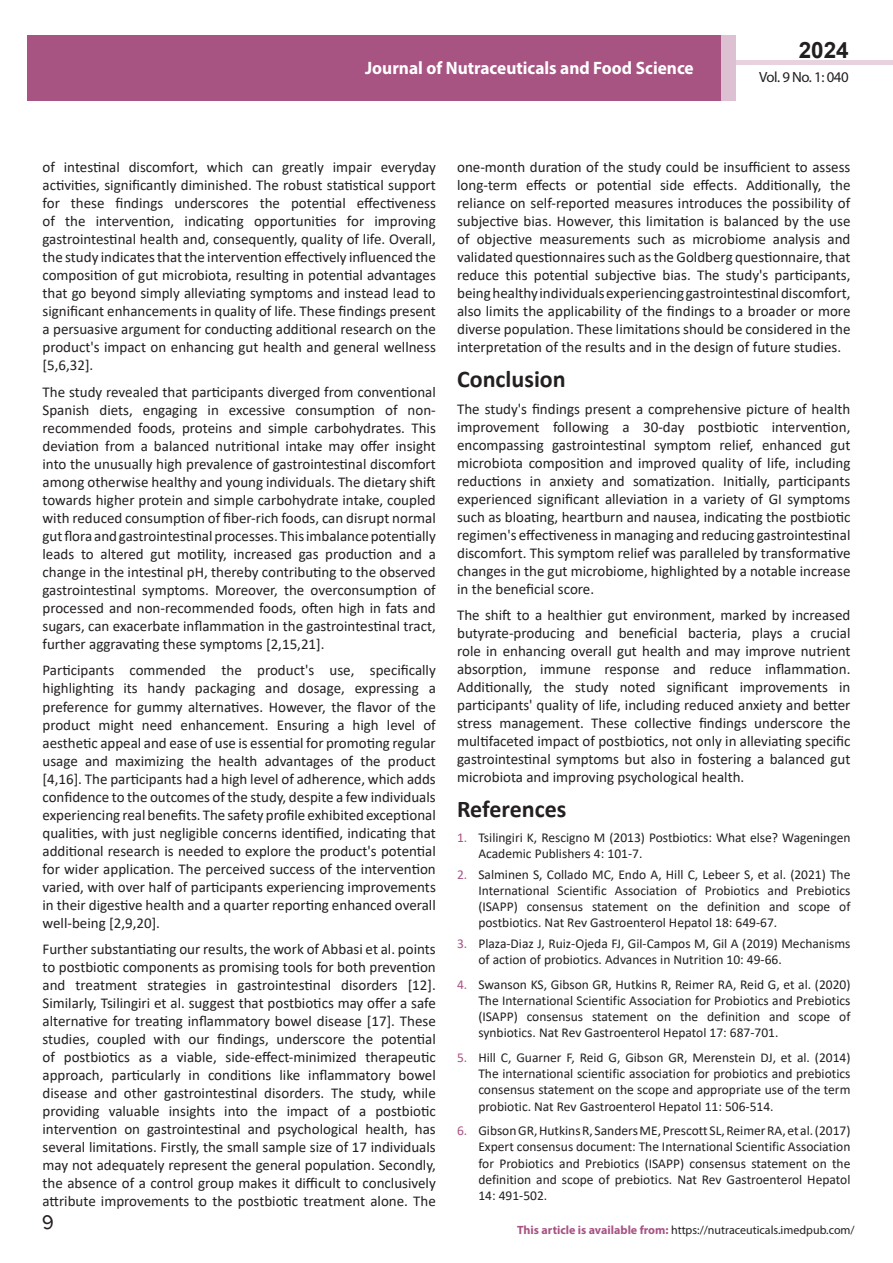
<style>
.page{position:relative;width:893px;height:1263px;background:#fff}
.page>*{position:absolute;margin:0;border:0;box-sizing:border-box;transform-origin:0 0}
.t1{font:25.5px "Tunga";color:#231f20}
.side-heading{font:700 24px "Calibri";color:#231f20}
.t2{font:700 22.5px "Arial";color:#231f20}
.t3{font:700 18px "Myriad Pro";color:#fff;scale:.96 1}
.body_text{font:15px/18px "Calibri";color:#231f20;text-align:justify}
.t4{font:14.85px "Myriad Pro";letter-spacing:-.03em;color:#231f20}
.t5{font:13.5px/16.2px "Calibri";color:#231f20;text-align:justify}
.t6{font:12px "Myriad Pro";color:#231f20}
.s1{color:#a75483}
.s2{font-weight:700;color:#a75483}
</style>
<div class="page">
<div style="left:736px;top:60px;width:157px;height:5px;background:#e7d2de"></div>
<div style="left:720px;top:35px;width:16px;height:66px;background:#ddc1d2"></div>
<div style="left:27px;top:35px;width:694px;height:66px;background:#a75483"></div>
<p class="t3" style="left:365px;top:57px;width:344px">Journal of Nutraceuticals and Food Science</p>
<h3 class="t2" style="left:799px;top:35px;width:52px">2024</h3>
<p class="t4" style="left:759px;top:68px;width:91px">Vol. 9 No. 1: 040</p>
<p class="body_text" style="left:43px;top:158px;width:395px">of intestinal discomfort, which can greatly impair everyday activities, significantly diminished. The robust statistical support for these findings underscores the potential effectiveness of the intervention, indicating opportunities for improving gastrointestinal health and, consequently, quality of life. Overall, the study indicates that the intervention effectively influenced the composition of gut microbiota, resulting in potential advantages that go beyond simply alleviating symptoms and instead lead to significant enhancements in quality of life. These findings present a persuasive argument for conducting additional research on the product's impact on enhancing gut health and general wellness [5,6,32].</p>
<p class="body_text" style="left:43px;top:383px;width:395px">The study revealed that participants diverged from conventional Spanish diets, engaging in excessive consumption of non&shy;recommended foods, proteins and simple carbohydrates. This deviation from a balanced nutritional intake may offer insight into the unusually high prevalence of gastrointestinal discomfort among otherwise healthy and young individuals. The dietary shift towards higher protein and simple carbohydrate intake, coupled with reduced consumption of fiber-rich foods, can disrupt normal gut flora and gastrointestinal processes. This imbalance potentially leads to altered gut motility, increased gas production and a change in the intestinal pH, thereby contributing to the observed gastrointestinal symptoms. Moreover, the overconsumption of processed and non-recommended foods, often high in fats and sugars, can exacerbate inflammation in the gastrointestinal tract, further aggravating these symptoms [2,15,21].</p>
<p class="body_text" style="left:43px;top:661px;width:395px">Participants commended the product's use, specifically highlighting its handy packaging and dosage, expressing a preference for gummy alternatives. However, the flavor of the product might need enhancement. Ensuring a high level of aesthetic appeal and ease of use is essential for promoting regular usage and maximizing the health advantages of the product [4,16]. The participants had a high level of adherence, which adds confidence to the outcomes of the study, despite a few individuals experiencing real benefits. The safety profile exhibited exceptional qualities, with just negligible concerns identified, indicating that additional research is needed to explore the product's potential for wider application. The perceived success of the intervention varied, with over half of participants experiencing improvements in their digestive health and a quarter reporting enhanced overall well-being [2,9,20].</p>
<p class="body_text" style="left:43px;top:940px;width:395px">Further substantiating our results, the work of Abbasi et al. points to postbiotic components as promising tools for both prevention and treatment strategies in gastrointestinal disorders [12].<br>Similarly, Tsilingiri et al. suggest that postbiotics may offer a safe alternative for treating inflammatory bowel disease [17]. These studies, coupled with our findings, underscore the potential of postbiotics as a viable, side-effect-minimized therapeutic approach, particularly in conditions like inflammatory bowel disease and other gastrointestinal disorders. The study, while providing valuable insights into the impact of a postbiotic intervention on gastrointestinal and psychological health, has several limitations. Firstly, the small sample size of 17 individuals may not adequately represent the general population. Secondly, the absence of a control group makes it difficult to conclusively attribute improvements to the postbiotic treatment alone. The</p>
<h1 class="t1" style="left:42px;top:1205px;width:14px">9</h1>
<p class="body_text" style="left:457px;top:158px;width:395px">one-month duration of the study could be insufficient to assess long-term effects or potential side effects. Additionally, the reliance on self-reported measures introduces the possibility of subjective bias. However, this limitation is balanced by the use of objective measurements such as microbiome analysis and validated questionnaires such as the Goldberg questionnaire, that reduce this potential subjective bias. The study's participants, being healthy individuals experiencing gastrointestinal discomfort, also limits the applicability of the findings to a broader or more diverse population. These limitations should be considered in the interpretation of the results and in the design of future studies.</p>
<p class="side-heading" style="left:457px;top:362px;width:110px">Conclusion</p>
<p class="body_text" style="left:457px;top:399px;width:395px">The study's findings present a comprehensive picture of health improvement following a 30-day postbiotic intervention, encompassing gastrointestinal symptom relief, enhanced gut microbiota composition and improved quality of life, including reductions in anxiety and somatization. Initially, participants experienced significant alleviation in a variety of GI symptoms such as bloating, heartburn and nausea, indicating the postbiotic regimen's effectiveness in managing and reducing gastrointestinal discomfort. This symptom relief was paralleled by transformative changes in the gut microbiome, highlighted by a notable increase in the beneficial score.</p>
<p class="body_text" style="left:457px;top:606px;width:395px">The shift to a healthier gut environment, marked by increased butyrate-producing and beneficial bacteria, plays a crucial role in enhancing overall gut health and may improve nutrient absorption, immune response and reduce inflammation.<br>Additionally, the study noted significant improvements in participants' quality of life, including reduced anxiety and better stress management. These collective findings underscore the multifaceted impact of postbiotics, not only in alleviating specific gastrointestinal symptoms but also in fostering a balanced gut microbiota and improving psychological health.</p>
<p class="side-heading" style="left:457px;top:792px;width:111px">References</p>
<p class="t5" style="left:478px;top:829px;width:374px;text-indent:-21px"><span class="s1">1.</span> Tsilingiri K, Rescigno M (2013) Postbiotics: What else? Wageningen<br>Academic Publishers 4: 101-7.</p>
<p class="t5" style="left:478px;top:866px;width:374px;text-indent:-21px"><span class="s1">2.</span> Salminen S, Collado MC, Endo A, Hill C, Lebeer S, et al. (2021) The International Scientific Association of Probiotics and Prebiotics (ISAPP) consensus statement on the definition and scope of postbiotics. Nat Rev Gastroenterol Hepatol 18: 649-67.</p>
<p class="t5" style="left:478px;top:935px;width:374px;text-indent:-21px"><span class="s1">3.</span> Plaza-Diaz J, Ruiz-Ojeda FJ, Gil-Campos M, Gil A (2019) Mechanisms of action of probiotics. Advances in Nutrition 10: 49-66.</p>
<p class="t5" style="left:478px;top:976px;width:374px;text-indent:-21px"><span class="s1">4.</span> Swanson KS, Gibson GR, Hutkins R, Reimer RA, Reid G, et al. (2020)<br>The International Scientific Association for Probiotics and Prebiotics (ISAPP) consensus statement on the definition and scope of synbiotics. Nat Rev Gastroenterol Hepatol 17: 687-701.</p>
<p class="t5" style="left:478px;top:1049px;width:374px;text-indent:-21px"><span class="s1">5.</span> Hill C, Guarner F, Reid G, Gibson GR, Merenstein DJ, et al. (2014)<br>The international scientific association for probiotics and prebiotics consensus statement on the scope and appropriate use of the term probiotic. Nat Rev Gastroenterol Hepatol 11: 506-514.</p>
<p class="t5" style="left:478px;top:1122px;width:374px;text-indent:-21px"><span class="s1">6.</span> Gibson GR, Hutkins R, Sanders ME, Prescott SL, Reimer RA, et al. (2017)<br>Expert consensus document: The International Scientific Association for Probiotics and Prebiotics (ISAPP) consensus statement on the definition and scope of prebiotics. Nat Rev Gastroenterol Hepatol 14: 491-502.</p>
<p class="t6" style="left:517px;top:1222px;width:339px"><span class="s2">This article is available from:</span> https://nutraceuticals.imedpub.com/</p>
</div>
